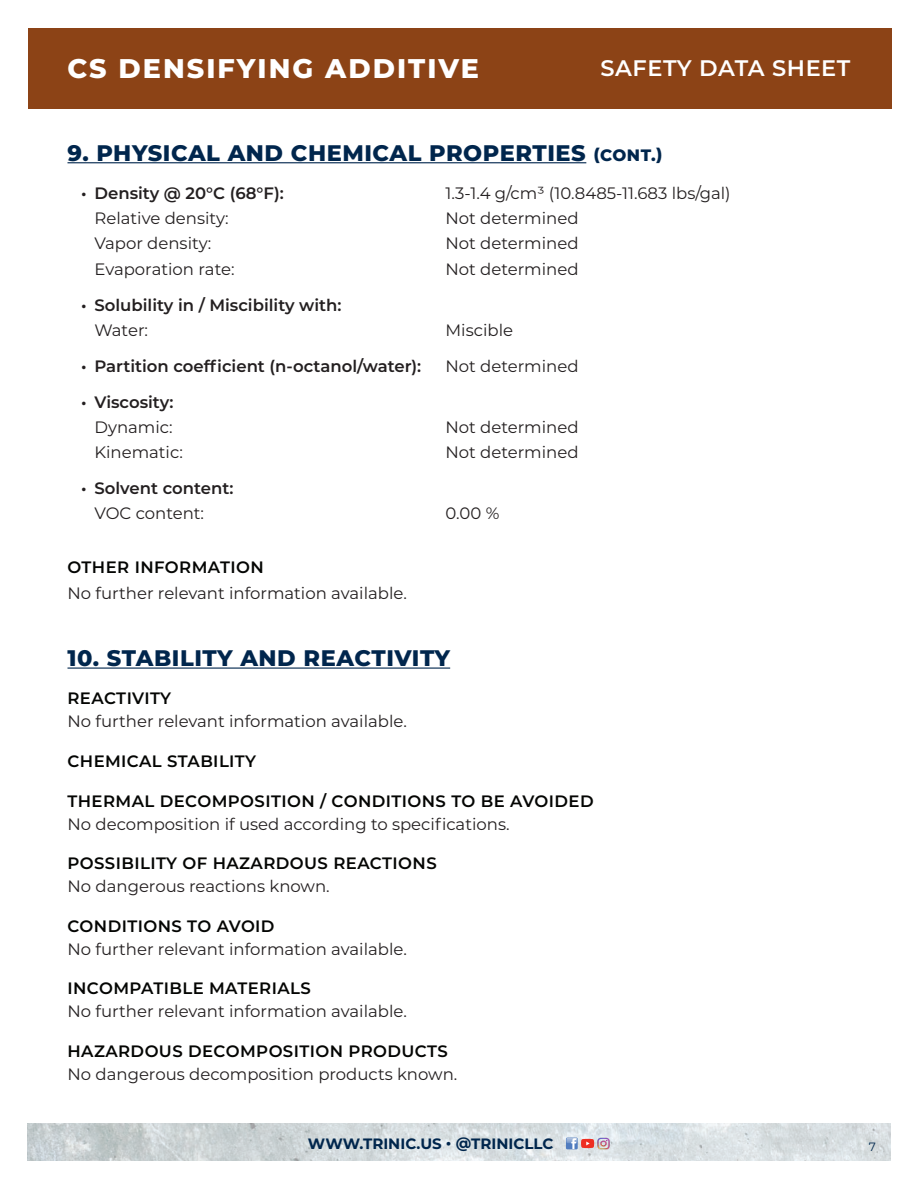
<style>
.page{position:relative;width:918px;height:1188px;background:#fff}
.page>*{position:absolute;margin:0;border:0;box-sizing:border-box;transform-origin:0 0}
.t1{font:800 27px "Montserrat";letter-spacing:.075em;color:#fff}
.t2{font:800 22.5px "Montserrat";letter-spacing:.025em;color:#00264d}
.t3{font:600 22.5px "Montserrat";letter-spacing:.025em;color:#fff}
.t4{font:16.5px "Montserrat";color:#231f20}
.t5{font:600 16.5px "Montserrat";letter-spacing:.025em;color:#040503}
.t6{font:600 16.5px "Montserrat";color:#231f20}
.t7{font:700 15px "Montserrat";color:#00264d}
.t8{font:12px "Montserrat";color:#00264d}
.s1{font-size:16.5px}
</style>
<div class="page">
<svg style="left:27px;top:1123px;width:864px;height:38px;background:#d4dbdd"></svg>
<svg style="left:566px;top:1138px;width:44px;height:11px"></svg>
<hr style="left:68px;top:162px;width:518px;height:1px;background:#00264d">
<hr style="left:68px;top:668px;width:382px;height:1px;background:#00264d">
<div style="left:28px;top:28px;width:864px;height:81px;background:#8c4316"></div>
<h1 class="t1" style="left:68px;top:49px;width:413px">CS DENSIFYING ADDITIVE</h1>
<h2 class="t3" style="left:600px;top:52px;width:252px">SAFETY DATA SHEET</h2>
<p class="t2" style="left:68px;top:136px;width:597px">9. PHYSICAL AND CHEMICAL PROPERTIES <span class="s1">(CONT.)</span></p>
<p class="t6" style="left:81px;top:181px;width:204px">• Density @ 20°C (68°F):</p>
<p class="t4" style="left:446px;top:182px;width:287px">1.3-1.4 g/cm³ (10.8485-11.683 lbs/gal)</p>
<p class="t4" style="left:94px;top:207px;width:136px">Relative density:</p>
<p class="t4" style="left:446px;top:207px;width:135px">Not determined</p>
<p class="t4" style="left:94px;top:232px;width:118px">Vapor density:</p>
<p class="t4" style="left:446px;top:232px;width:135px">Not determined</p>
<p class="t4" style="left:94px;top:257px;width:142px">Evaporation rate:</p>
<p class="t4" style="left:446px;top:257px;width:135px">Not determined</p>
<p class="t6" style="left:81px;top:293px;width:262px">• Solubility in / Miscibility with:</p>
<p class="t4" style="left:94px;top:319px;width:55px">Water:</p>
<p class="t4" style="left:446px;top:319px;width:69px">Miscible</p>
<p class="t6" style="left:81px;top:354px;width:342px">• Partition coefficient (n-octanol/water):</p>
<p class="t4" style="left:445px;top:355px;width:135px">Not determined</p>
<p class="t6" style="left:81px;top:390px;width:94px">• Viscosity:</p>
<p class="t4" style="left:94px;top:416px;width:80px">Dynamic:</p>
<p class="t4" style="left:446px;top:416px;width:135px">Not determined</p>
<p class="t4" style="left:94px;top:441px;width:90px">Kinematic:</p>
<p class="t4" style="left:446px;top:441px;width:135px">Not determined</p>
<p class="t6" style="left:81px;top:477px;width:154px">• Solvent content:</p>
<p class="t4" style="left:94px;top:502px;width:111px">VOC content:</p>
<p class="t4" style="left:446px;top:502px;width:55px">0.00 %</p>
<p class="t5" style="left:68px;top:555px;width:198px">OTHER INFORMATION</p>
<p class="t4" style="left:68px;top:582px;width:341px">No further relevant information available.</p>
<p class="t2" style="left:68px;top:641px;width:384px">10. STABILITY AND REACTIVITY</p>
<p class="t5" style="left:68px;top:687px;width:105px">REACTIVITY</p>
<p class="t4" style="left:68px;top:710px;width:341px">No further relevant information available.</p>
<p class="t5" style="left:68px;top:749px;width:190px">CHEMICAL STABILITY</p>
<p class="t5" style="left:68px;top:789px;width:528px">THERMAL DECOMPOSITION / CONDITIONS TO BE AVOIDED</p>
<p class="t4" style="left:68px;top:812px;width:444px">No decomposition if used according to specifications.</p>
<p class="t5" style="left:68px;top:852px;width:371px">POSSIBILITY OF HAZARDOUS REACTIONS</p>
<p class="t4" style="left:68px;top:875px;width:264px">No dangerous reactions known.</p>
<p class="t5" style="left:68px;top:914px;width:209px">CONDITIONS TO AVOID</p>
<p class="t4" style="left:68px;top:938px;width:341px">No further relevant information available.</p>
<p class="t5" style="left:68px;top:977px;width:245px">INCOMPATIBLE MATERIALS</p>
<p class="t4" style="left:68px;top:1000px;width:341px">No further relevant information available.</p>
<p class="t5" style="left:68px;top:1040px;width:382px">HAZARDOUS DECOMPOSITION PRODUCTS</p>
<p class="t4" style="left:68px;top:1063px;width:391px">No dangerous decomposition products known.</p>
<p class="t7" style="left:308px;top:1133px;width:247px">WWW.TRINIC.US • @TRINICLLC</p>
<p class="t8" style="left:869px;top:1138px;width:9px">7</p>
</div>
